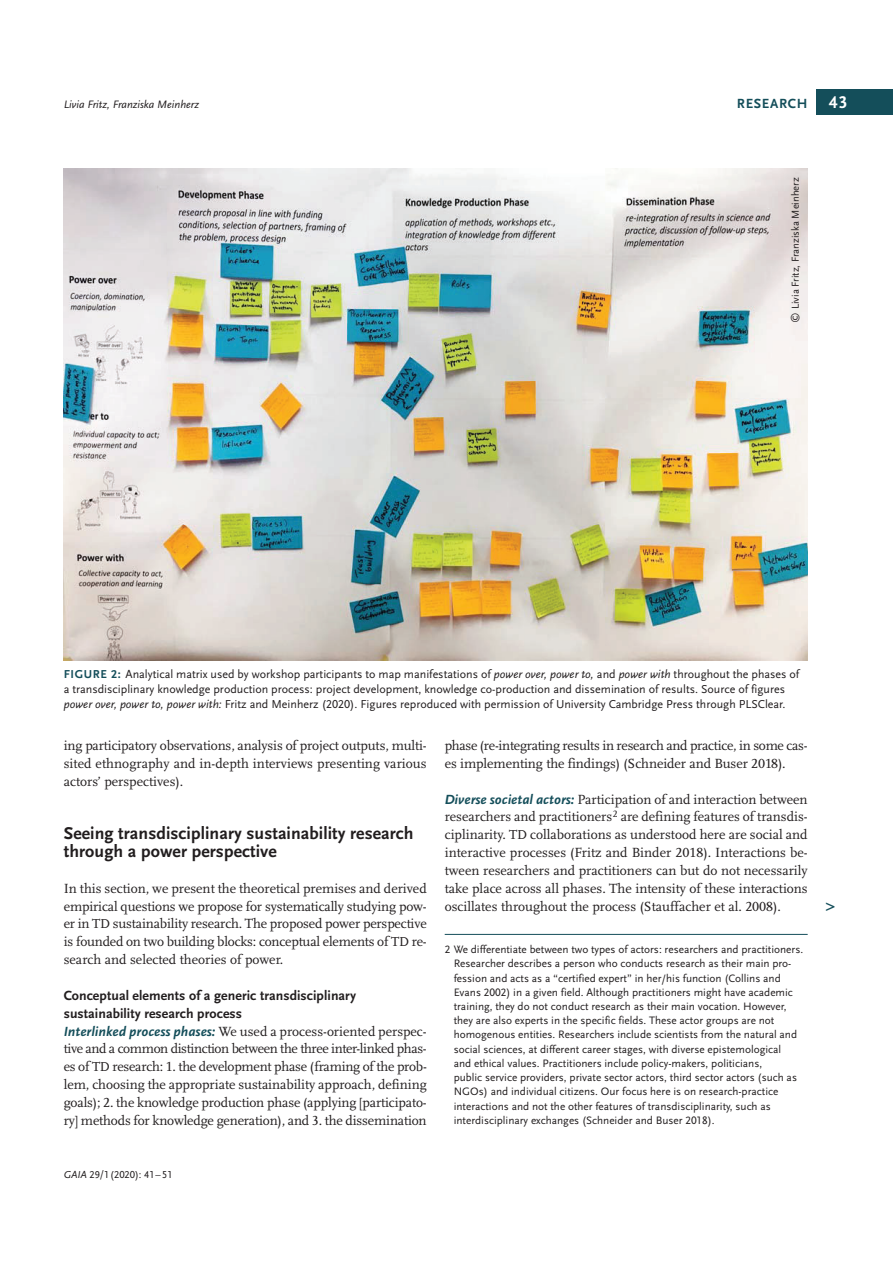
<style>
.page{position:relative;width:893px;height:1263px;background:#fff}
.page>*{position:absolute;margin:0;border:0;box-sizing:border-box;transform-origin:0 0}
.t1{font:700 17.85px/17.9px "Scala Sans LF";letter-spacing:.005em;color:#211d1e}
.t2{font:700 17.85px "Scala Sans LF";color:#144e5a}
.t3{font:13.8px/17.9px "Scala LF";letter-spacing:-.005em;color:#211d1e;text-align:justify}
.t4{font:700 13.8px/17.9px "Scala Sans LF";letter-spacing:.005em;color:#211d1e}
.t5{font:700 13.8px "Scala Sans LF";letter-spacing:.05em;color:#144e5a}
.t6{font:12px/15px "Scala Sans LF";color:#211d1e}
.t7{font:11.25px/14.2px "Scala Sans LF";color:#211d1e}
.t8{font:italic 11.25px "Scala Sans LF";color:#211d1e}
.t9{font:10.5px "Scala Sans LF";color:#211d1e}
.s1{font-size:17.85px;color:#fff}
.s2{font-weight:700;color:#144e5a}
.s3{font-style:italic}
.s4{font-size:13.5px}
.s5{font-family:"Scala Sans LF";font-weight:700;font-style:italic;color:#144e5a}
</style>
<div class="page">
<div style="left:816px;top:89px;width:77px;height:26px;background:#144e5a"></div>
<hr style="left:445px;top:934px;width:363px;height:1px;background:#144e5a">
<img style="left:64px;top:169px;width:744px;height:491px">
<p class="t8" style="left:64px;top:100px;width:137px">Livia Fritz, Franziska Meinherz</p>
<p class="t5" style="left:737px;top:98px;width:112px">RESEARCH <span class="s1">43</span></p>
<p class="t9" style="left:791px;top:323px;width:147px;rotate:-90deg">© Livia Fritz, Franziska Meinherz</p>
<p class="t6" style="left:64px;top:668px;width:737px"><span class="s2">FIGURE 2:</span> Analytical matrix used by workshop participants to map manifestations of <span class="s3">power over, power to,</span> and <span class="s3">power with</span> throughout the phases of a transdisciplinary knowledge production process: project development, knowledge co-production and dissemination of results. Source of figures <span class="s3">power over, power to, power with:</span> Fritz and Meinherz (2020). Figures reproduced with permission of University Cambridge Press through PLSClear.</p>
<p class="t3" style="left:64px;top:737px;width:364px">ing participatory observations, analysis of project outputs, multi&shy;sited ethnography and in-depth interviews presenting various actors’ perspectives).</p>
<p class="t1" style="left:64px;top:826px;width:351px">Seeing transdisciplinary sustainability research through a power perspective</p>
<p class="t3" style="left:64px;top:880px;width:364px">In this section, we present the theoretical premises and derived empirical questions we propose for systematically studying pow&shy;er in <span class="s4">TD</span> sustainability research. The proposed power perspective is founded on two building blocks: conceptual elements of <span class="s4">TD</span> re&shy;search and selected theories of power.</p>
<p class="t4" style="left:64px;top:988px;width:294px">Conceptual elements of a generic transdisciplinary sustainability research process</p>
<p class="t3" style="left:64px;top:1023px;width:364px"><span class="s5">Interlinked process phases:</span> We used a process-oriented perspec&shy;tive and a common distinction between the three inter-linked phas&shy;es of <span class="s4">TD</span> research: 1. the development phase (framing of the prob&shy;lem, choosing the appropriate sustainability approach, defining goals); 2. the knowledge production phase (applying [participato&shy;ry] methods for knowledge generation), and 3. the dissemination</p>
<p class="t9" style="left:64px;top:1171px;width:110px"><span class="s3">GAIA</span> 29/1(2020): 41– 51</p>
<p class="t3" style="left:445px;top:737px;width:364px">phase (re-integrating results in research and practice, in some cas&shy;es implementing the findings) (Schneider and Buser 2018).</p>
<p class="t3" style="left:445px;top:791px;width:365px"><span class="s5">Diverse societal actors:</span> Participation of and interaction between researchers and practitioners<sup>2</sup> are defining features of transdis&shy;ciplinarity. <span class="s4">TD</span> collaborations as understood here are social and interactive processes (Fritz and Binder 2018). Interactions be&shy;tween researchers and practitioners can but do not necessarily take place across all phases. The intensity of these interactions oscillates throughout the process (Stauffacher et al. 2008).</p>
<p class="t7" style="left:454px;top:943px;width:351px;text-indent:-9px">2 We differentiate between two types of actors: researchers and practitioners.<br>Researcher describes a person who conducts research as their main pro - fession and acts as a “certified expert” in her/his function (Collins and Evans 2002) in a given field. Although practitioners might have academic training, they do not conduct research as their main vocation. However, they are also experts in the specific fields. These actor groups are not homogenous entities. Researchers include scientists from the natural and social sciences, at different career stages, with diverse epistemological<br>and ethical values. Practitioners include policy-makers, politicians,<br>public service providers, private sector actors, third sector actors (such as NGOs) and individual citizens. Our focus here is on research-practice interactions and not the other features of transdisciplinarity, such as interdisciplinary exchanges (Schneider and Buser 2018).</p>
<p class="t2" style="left:826px;top:898px;width:11px">&gt;</p>
</div>
